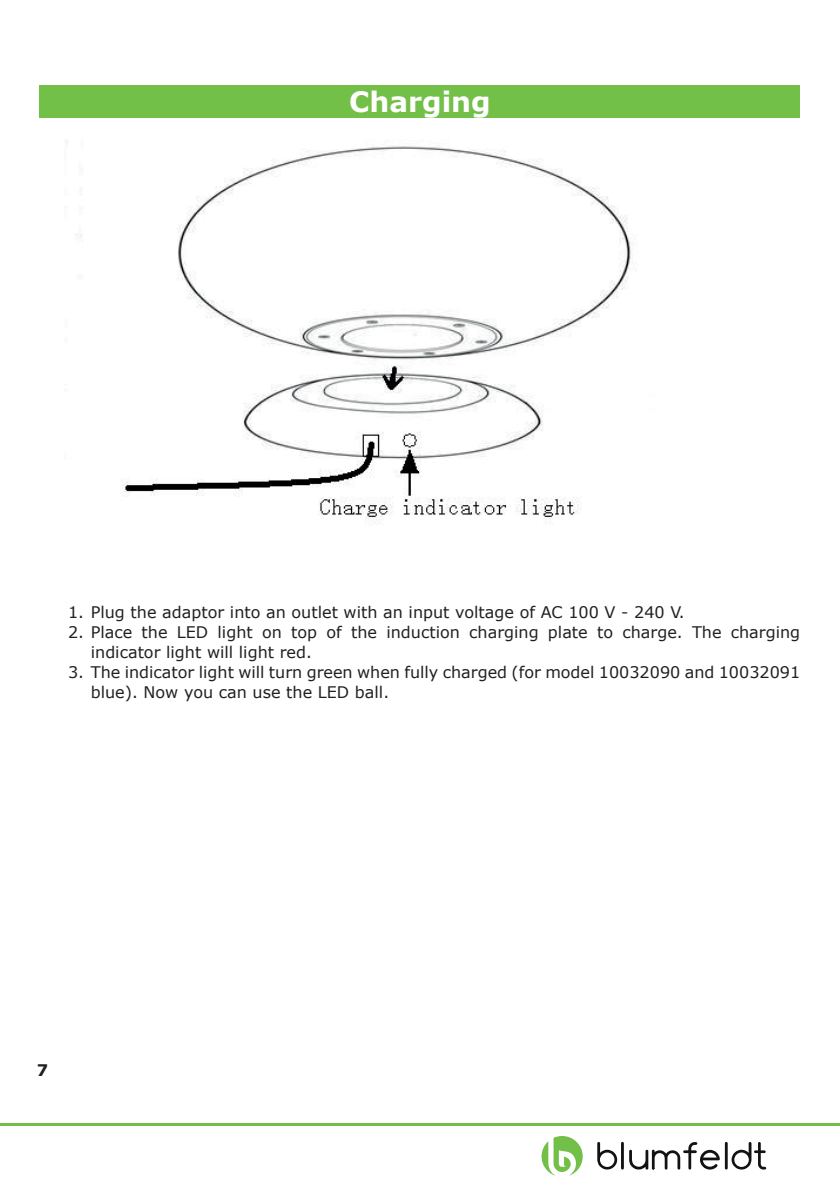
<style>
.page{position:relative;width:840px;height:1191px;background:#fff}
.page>*{position:absolute;margin:0;border:0;box-sizing:border-box;transform-origin:0 0}
.t1{font:700 28px "Verdana";color:#fff}
.t2{font:16px/20px "Verdana";color:#231f20}
.t3{font:700 16px "Verdana";color:#231f20}
</style>
<div class="page">
<hr style="left:0;top:1123px;width:839px;height:2px;background:#73c049">
<div style="left:40px;top:85px;width:759px;height:32px;background:#73c049"></div>
<img style="left:66px;top:140px;width:570px;height:385px">
<svg style="left:597px;top:1142px;width:19px;height:27px"></svg>
<hr style="left:620px;top:1141px;width:3px;height:28px;background:#111211">
<hr style="left:724px;top:1141px;width:3px;height:28px;background:#111211">
<svg style="left:731px;top:1142px;width:34px;height:27px"></svg>
<svg style="left:629px;top:1142px;width:90px;height:27px"></svg>
<svg style="left:541px;top:1136px;width:41px;height:39px"></svg>
<h1 class="t1" style="left:349px;top:82px;width:143px">Charging</h1>
<p class="t2" style="left:68px;top:601px;width:614px">1. Plug the adaptor into an outlet with an input voltage of AC 100 V - 240 V.</p>
<p class="t2" style="left:91px;top:621px;width:710px;text-indent:-23px">2. Place the LED light on top of the induction charging plate to charge. The charging indicator light will light red.</p>
<p class="t2" style="left:91px;top:661px;width:710px;text-indent:-23px">3. The indicator light will turn green when fully charged (for model 10032090 and 10032091 blue). Now you can use the LED ball.</p>
<p class="t3" style="left:37px;top:1058px;width:13px">7</p>
</div>
